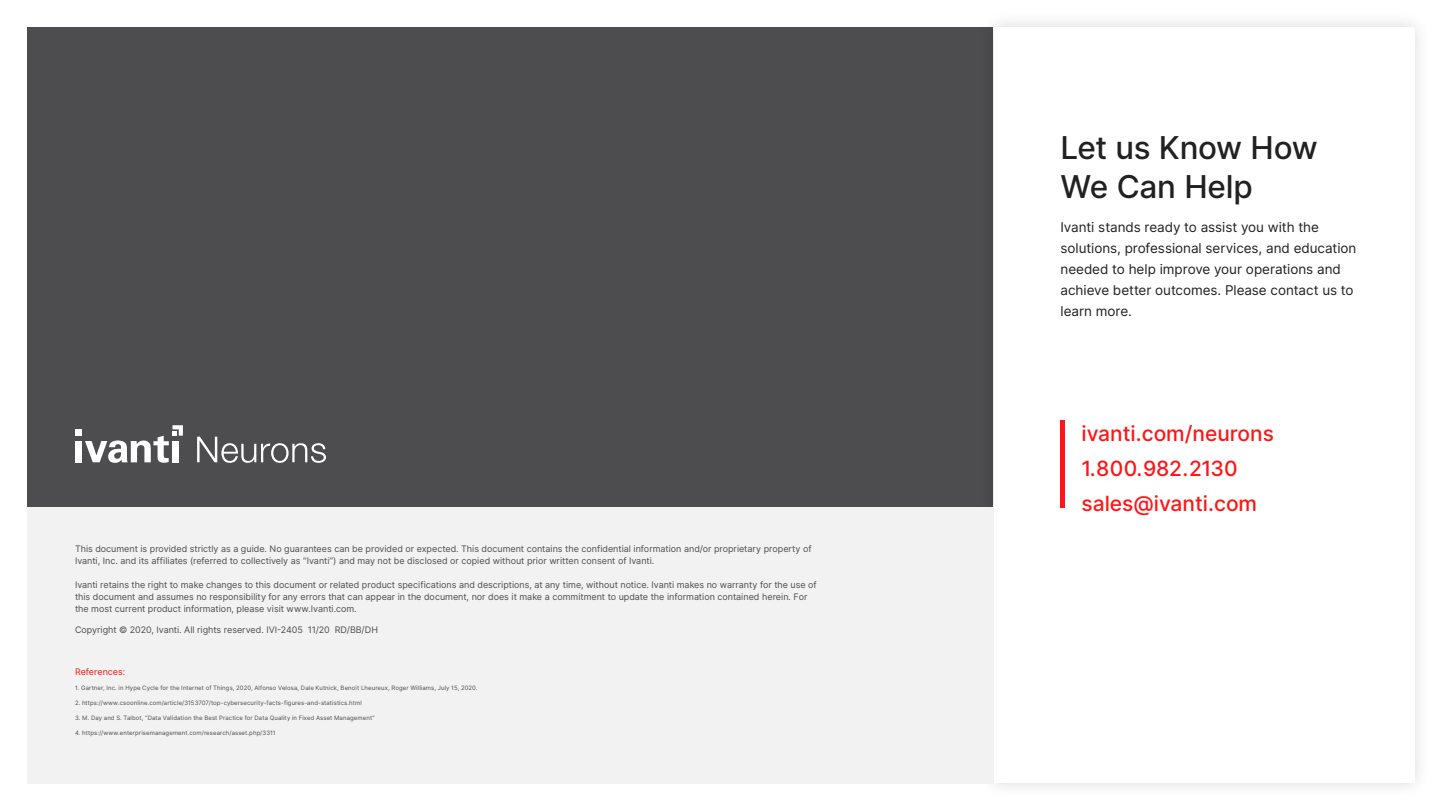
<style>
.page{position:relative;width:1440px;height:810px;background:#fff}
.page>*{position:absolute;margin:0;border:0;box-sizing:border-box;transform-origin:0 0}
.t1{font:500 31.5px/39px "Inter";letter-spacing:-.01em;color:#212121}
.t2{font:500 21px/35px "Inter";color:#ff1515}
.t3{font:13.5px/21px "Inter";letter-spacing:-.005em;color:#212121}
.t4{font:9px/12px "Inter";color:#4d4d4f}
.t5{font:9px "Inter";letter-spacing:-.005em;color:#ff1515}
.t6{font:6px "Inter";letter-spacing:.02em;color:#4d4d4f}
</style>
<div class="page">
<div style="left:27px;top:27px;width:966px;height:480px;background:#4d4d4f"></div>
<div style="left:977px;top:10px;width:454px;height:790px;background:#000;opacity:.15"></div>
<div style="left:994px;top:27px;width:420px;height:756px;background:#fff"></div>
<div style="left:27px;top:507px;width:967px;height:277px;background:#f2f2f2"></div>
<div style="left:1060px;top:420px;width:5px;height:88px;background:#ff1515"></div>
<div style="left:76px;top:441px;width:6px;height:21px;background:#fff"></div>
<div style="left:76px;top:429px;width:6px;height:7px;background:#fff"></div>
<svg style="left:85px;top:425px;width:98px;height:38px"></svg>
<svg style="left:197px;top:437px;width:129px;height:26px"></svg>
<p class="t4" style="left:75px;top:542px;width:738px">This document is provided strictly as a guide. No guarantees can be provided or expected. This document contains the confidential information and/or proprietary property of<br>Ivanti, Inc. and its affiliates (referred to collectively as “Ivanti”) and may not be disclosed or copied without prior written consent of Ivanti.</p>
<p class="t4" style="left:75px;top:578px;width:743px">Ivanti retains the right to make changes to this document or related product specifications and descriptions, at any time, without notice. Ivanti makes no warranty for the use of this document and assumes no responsibility for any errors that can appear in the document, nor does it make a commitment to update the information contained herein. For the most current product information, please visit www.Ivanti.com.</p>
<p class="t4" style="left:75px;top:623px;width:305px">Copyright © 2020, Ivanti. All rights reserved. IVI-2405 11/20 RD/BB/DH</p>
<p class="t5" style="left:75px;top:665px;width:52px">References:</p>
<p class="t6" style="left:75px;top:683px;width:404px">1. Gartner, Inc. in Hype Cycle for the Internet of Things, 2020, Alfonso Velosa, Dale Kutnick, Benoit Lheureux, Roger Williams, July 15, 2020.</p>
<p class="t6" style="left:75px;top:698px;width:288px">2. https://www.csoonline.com/article/3153707/top-cybersecurity-facts-figures-and-statistics.html</p>
<p class="t6" style="left:75px;top:713px;width:301px">3. M. Day and S. Talbot, “Data Validation the Best Practice for Data Quality in Fixed Asset Management”</p>
<p class="t6" style="left:75px;top:728px;width:202px">4. https://www.enterprisemanagement.com/research/asset.php/3311</p>
<h1 class="t1" style="left:1060px;top:127px;width:259px">Let us Know How<br>We Can Help</h1>
<h3 class="t3" style="left:1060px;top:217px;width:298px">Ivanti stands ready to assist you with the solutions, professional services, and education needed to help improve your operations and achieve better outcomes. Please contact us to learn more.</h3>
<h2 class="t2" style="left:1082px;top:415px;width:194px">ivanti.com/neurons<br>1.800.982.2130 sales@ivanti.com</h2>
</div>
